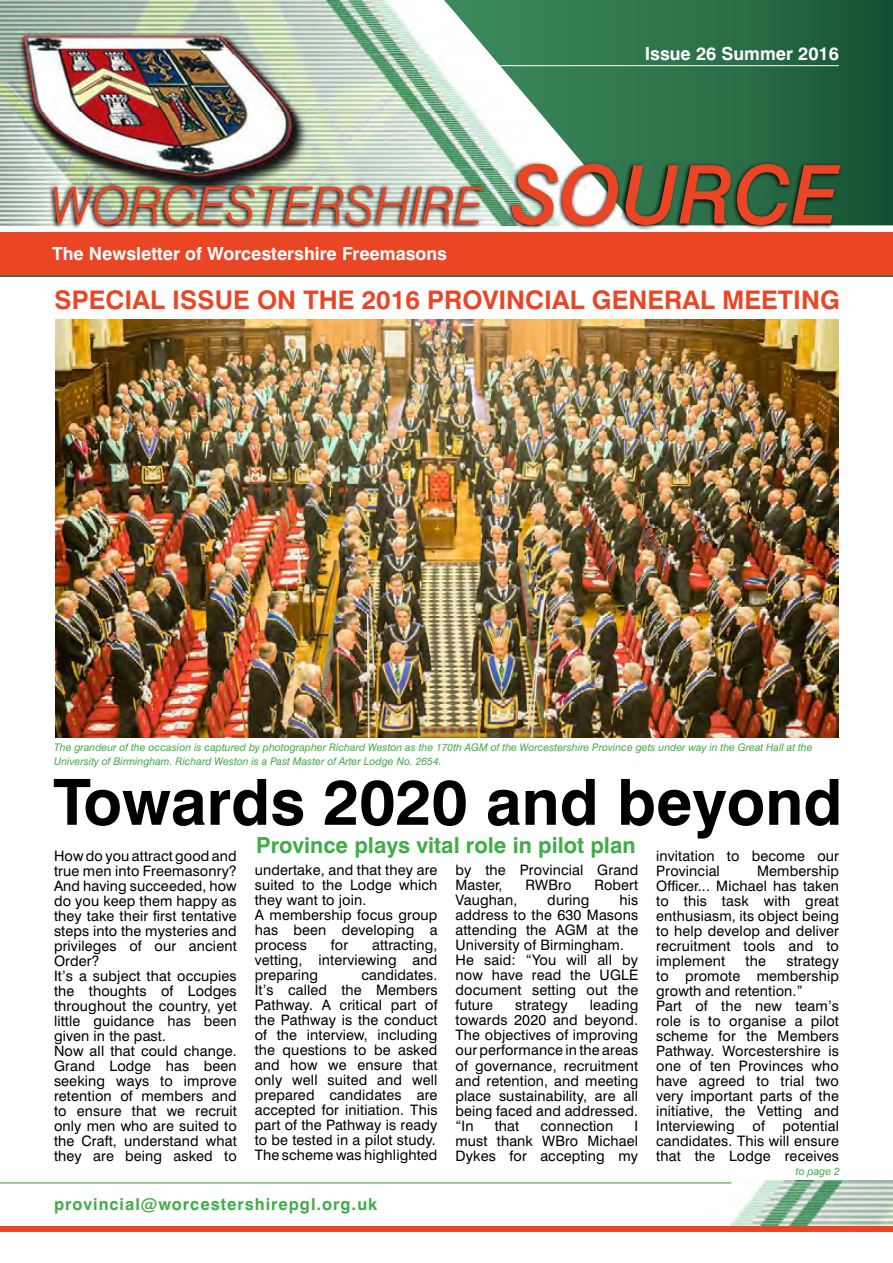
<style>
.page{position:relative;width:893px;height:1263px;background:#fff}
.page>*{position:absolute;margin:0;border:0;box-sizing:border-box;transform-origin:0 0}
.t1{font:700 63.75px "Swiss 721 BT";color:#000}
.t2{font:italic 300 51px "Swiss 721 BT";color:#ea4625}
.t3{font:700 25.65px "Swiss 721 BT";color:#ea4625}
.t4{font:700 22.05px "Swiss 721 BT";color:#41ad49}
.t5{font:700 18px "Swiss 721 BT";color:#fff}
.t6{font:700 16.5px "Swiss 721 BT";letter-spacing:.06em;color:#41ad49}
.t7{font:14.4px/15px "Swiss 721 BT";letter-spacing:.01em;color:#000}
.t8{font:italic 10.5px/13.8px "Swiss 721 BT";color:#41ad49}
.s1{font-weight:500;font-size:81px}
</style>
<div class="page">
<img style="left:728px;top:1180px;width:165px;height:46px">
<div style="left:0;top:1226px;width:893px;height:6px;background:#ea4625"></div>
<hr style="left:0;top:1182px;width:731px;height:2px;background:#6abf65">
<img style="left:0;top:0;width:444px;height:226px">
<svg style="left:444px;top:0;width:449px;height:225px;background:#45805f"></svg>
<div style="left:0;top:232px;width:893px;height:44px;background:#ea4625"></div>
<img style="left:48px;top:161px;width:794px;height:69px">
<hr style="left:485px;top:65px;width:354px;height:1px;background:#fff">
<hr style="left:0;top:275px;width:893px;height:2px;background:#2a6d47">
<img style="left:56px;top:320px;width:782px;height:418px">
<p class="t5" style="left:645px;top:42px;width:196px">Issue 26 Summer 2016</p>
<h2 class="t2" style="left:51px;top:174px;width:791px">WORCESTERSHIRE <span class="s1">SOURCE</span></h2>
<p class="t5" style="left:52px;top:243px;width:397px">The Newsletter of Worcestershire Freemasons</p>
<h3 class="t3" style="left:55px;top:285px;width:787px">SPECIAL ISSUE ON THE 2016 PROVINCIAL GENERAL MEETING</h3>
<p class="t8" style="left:54px;top:740px;width:760px">The grandeur of the occasion is captured by photographer Richard Weston as the 170th AGM of the Worcestershire Province gets under way in the Great Hall at the<br>University of Birmingham. Richard Weston is a Past Master of Arter Lodge No. 2654.</p>
<h1 class="t1" style="left:53px;top:763px;width:791px">Towards 2020 and beyond</h1>
<p class="t7" style="left:255px;top:862px;width:184px">undertake, and that they are suited to the Lodge which they want to join.<br>A membership focus group has been developing a process</p>
<h3 class="t4" style="left:256px;top:832px;width:381px">Province plays vital role in pilot plan</h3>
<p class="t7" style="left:54px;top:848px;width:184px">How do you attract good and true men into Freemasonry?<br>And having succeeded, how do you keep them happy as they take their first tentative steps into the mysteries and privileges of our ancient<br>Order?<br>It’s a subject that occupies the thoughts of Lodges throughout the country, yet little guidance has been given in the past.<br>Now all that could change.<br>Grand Lodge has been seeking ways to improve retention of members and to ensure that we recruit only men who are suited to the Craft, understand what they are being asked to</p>
<p class="t7" style="left:656px;top:848px;width:184px">invitation to become our<br>Provincial</p>
<p class="t7" style="left:455px;top:863px;width:184px">by the Provincial Grand<br>Master,</p>
<p class="t7" style="left:656px;top:863px;width:184px;text-align:justify;text-indent:101px">Membership Officer... Michael has taken to this task with great enthusiasm, its object being to help develop and deliver recruitment tools and to implement</p>
<p class="t7" style="left:525px;top:878px;width:47px">RWBro</p>
<p class="t7" style="left:594px;top:878px;width:45px">Robert</p>
<p class="t7" style="left:455px;top:893px;width:63px">Vaughan,</p>
<p class="t7" style="left:547px;top:893px;width:44px">during</p>
<p class="t7" style="left:455px;top:893px;width:184px;text-indent:164px">his address to the 630 Masons attending the AGM at the<br>University of Birmingham.<br>He said: “You will all by now have read the UGLE document setting out the future</p>
<p class="t7" style="left:331px;top:938px;width:19px">for</p>
<p class="t7" style="left:255px;top:938px;width:184px;text-align:justify;text-indent:117px">attracting, vetting, interviewing and preparing</p>
<p class="t7" style="left:745px;top:954px;width:22px">the</p>
<p class="t7" style="left:656px;top:954px;width:184px;text-indent:130px">strategy to promote membership growth and retention.”<br>Part of the new team’s role is to organise a pilot scheme for the Members<br>Pathway. Worcestershire is one of ten Provinces who have agreed to trial two very important parts of the initiative, the Vetting and<br>Interviewing of potential candidates. This will ensure that the Lodge receives</p>
<p class="t7" style="left:255px;top:968px;width:184px;text-indent:107px">candidates.<br>It’s called the Members<br>Pathway. A critical part of the Pathway is the conduct of the interview, including the questions to be asked and how we ensure that only well suited and well prepared candidates are accepted for initiation. This part of the Pathway is ready to be tested in a pilot study.<br>The scheme was highlighted</p>
<p class="t7" style="left:455px;top:998px;width:184px;text-align:justify;text-indent:134px">leading towards 2020 and beyond.<br>The objectives of improving our performance in the areas of governance, recruitment and retention, and meeting place sustainability, are all being faced and addressed. “In</p>
<p class="t7" style="left:515px;top:998px;width:54px">strategy</p>
<p class="t7" style="left:455px;top:1118px;width:184px;text-align:justify;text-indent:179px">I must thank WBro Michael Dykes for accepting my</p>
<p class="t7" style="left:495px;top:1118px;width:26px">that</p>
<p class="t7" style="left:540px;top:1118px;width:74px">connection</p>
<p class="t6" style="left:54px;top:1194px;width:325px">provincial@worcestershirepgl.org.uk</p>
<p class="t8" style="left:796px;top:1164px;width:46px">to page 2</p>
</div>
